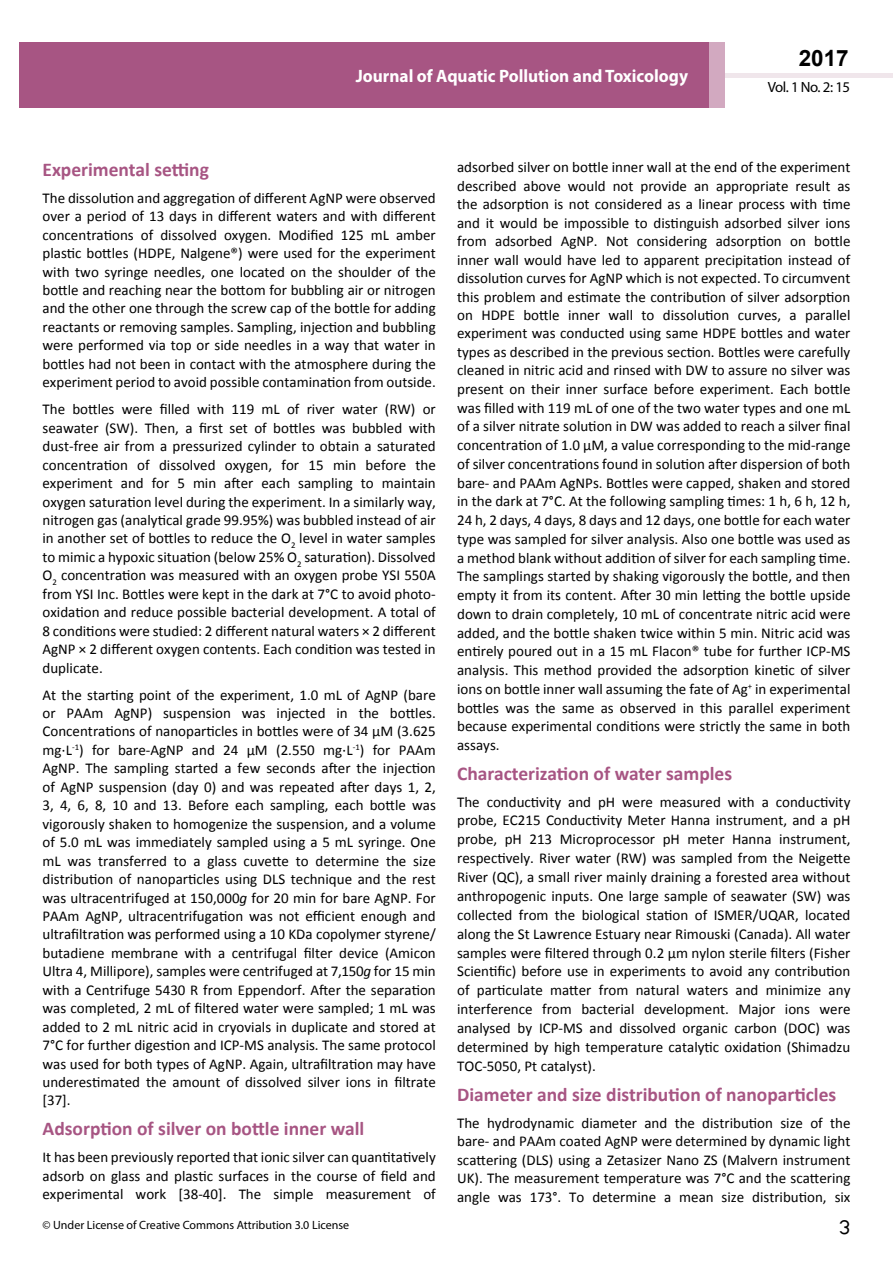
<style>
.page{position:relative;width:893px;height:1263px;background:#fff}
.page>*{position:absolute;margin:0;border:0;box-sizing:border-box;transform-origin:0 0}
.t1{font:25.5px "Tunga";color:#000}
.t2{font:700 22.5px "Arial";color:#000}
.t3{font:700 19.5px "Calibri";color:#a75583}
.t4{font:700 18px "Myriad Pro";color:#fff;scale:.96 1}
.t5{font:15px/18.5px "Calibri";color:#000;text-align:justify}
.t6{font:14.85px "Myriad Pro";letter-spacing:-.03em;color:#000}
.t7{font:12px "Myriad Pro";color:#000}
.s1{font-family:"Cambria Math"}
.s2{font-style:italic}
</style>
<div class="page">
<div style="left:725px;top:73px;width:168px;height:5px;background:#f0e6eb"></div>
<div style="left:19px;top:42px;width:690px;height:66px;background:#a75583"></div>
<div style="left:709px;top:42px;width:16px;height:66px;background:#d2a9c0"></div>
<p class="t4" style="left:356px;top:64px;width:348px">Journal of Aquatic Pollution and Toxicology</p>
<p class="t4" style="left:585px;top:74px;width:128px">ISSN 1698-9465</p>
<h2 class="t2" style="left:799px;top:43px;width:52px">2017</h2>
<p class="t6" style="left:768px;top:78px;width:84px">Vol. 1 No. 2: 15</p>
<h3 class="t3" style="left:43px;top:157px;width:168px">Experimental setting</h3>
<p class="t5" style="left:43px;top:189px;width:395px">The dissolution and aggregation of different AgNP were observed over a period of 13 days in different waters and with different concentrations of dissolved oxygen. Modified 125 mL amber plastic bottles (HDPE, Nalgene®) were used for the experiment with two syringe needles, one located on the shoulder of the bottle and reaching near the bottom for bubbling air or nitrogen and the other one through the screw cap of the bottle for adding reactants or removing samples. Sampling, injection and bubbling were performed via top or side needles in a way that water in bottles had not been in contact with the atmosphere during the experiment period to avoid possible contamination from outside.</p>
<p class="t5" style="left:43px;top:400px;width:395px">The bottles were filled with 119 mL of river water (RW) or seawater (SW). Then, a first set of bottles was bubbled with dust-free air from a pressurized cylinder to obtain a saturated concentration of dissolved oxygen, for 15 min before the experiment and for 5 min after each sampling to maintain oxygen saturation level during the experiment. In a similarly way, nitrogen gas (analytical grade 99.95%) was bubbled instead of air in another set of bottles to reduce the O<sub>2</sub> level in water samples to mimic a hypoxic situation (below 25% O<sub>2</sub> saturation). Dissolved O<sub>2</sub> concentration was measured with an oxygen probe YSI 550A from YSI Inc. Bottles were kept in the dark at 7°C to avoid photo&shy;oxidation and reduce possible bacterial development. A total of 8 conditions were studied: 2 different natural waters × 2 different AgNP × 2 different oxygen contents. Each condition was tested in duplicate.</p>
<p class="t5" style="left:43px;top:685px;width:395px">At the starting point of the experiment, 1.0 mL of AgNP (bare or PAAm AgNP) suspension was injected in the bottles.<br>Concentrations of nanoparticles in bottles were of 34 µM (3.625 mg<span class="s1">⋅</span>L<sup>-1</sup>) for bare-AgNP and 24 µM (2.550 mg<span class="s1">⋅</span>L<sup>-1</sup>) for PAAm AgNP. The sampling started a few seconds after the injection of AgNP suspension (day 0) and was repeated after days 1, 2, 3, 4, 6, 8, 10 and 13. Before each sampling, each bottle was vigorously shaken to homogenize the suspension, and a volume of 5.0 mL was immediately sampled using a 5 mL syringe. One mL was transferred to a glass cuvette to determine the size distribution of nanoparticles using DLS technique and the rest was ultracentrifuged at 150,000<span class="s2">g</span> for 20 min for bare AgNP. For PAAm AgNP, ultracentrifugation was not efficient enough and ultrafiltration was performed using a 10 KDa copolymer styrene/ butadiene membrane with a centrifugal filter device (Amicon Ultra 4, Millipore), samples were centrifuged at 7,150<span class="s2">g</span> for 15 min with a Centrifuge 5430 R from Eppendorf. After the separation was completed, 2 mL of filtered water were sampled; 1 mL was added to 2 mL nitric acid in cryovials in duplicate and stored at 7°C for further digestion and ICP-MS analysis. The same protocol was used for both types of AgNP. Again, ultrafiltration may have underestimated the amount of dissolved silver ions in filtrate [37].</p>
<h3 class="t3" style="left:43px;top:1116px;width:323px">Adsorption of silver on bottle inner wall</h3>
<p class="t5" style="left:43px;top:1148px;width:395px">It has been previously reported that ionic silver can quantitatively adsorb on glass and plastic surfaces in the course of field and experimental work [38-40]. The simple measurement of</p>
<p class="t5" style="left:457px;top:158px;width:395px">adsorbed silver on bottle inner wall at the end of the experiment described above would not provide an appropriate result as the adsorption is not considered as a linear process with time and it would be impossible to distinguish adsorbed silver ions from adsorbed AgNP. Not considering adsorption on bottle inner wall would have led to apparent precipitation instead of dissolution curves for AgNP which is not expected. To circumvent this problem and estimate the contribution of silver adsorption on HDPE bottle inner wall to dissolution curves, a parallel experiment was conducted using same HDPE bottles and water types as described in the previous section. Bottles were carefully cleaned in nitric acid and rinsed with DW to assure no silver was present on their inner surface before experiment. Each bottle was filled with 119 mL of one of the two water types and one mL of a silver nitrate solution in DW was added to reach a silver final concentration of 1.0 µM, a value corresponding to the mid-range of silver concentrations found in solution after dispersion of both bare- and PAAm AgNPs. Bottles were capped, shaken and stored in the dark at 7°C. At the following sampling times: 1 h, 6 h, 12 h, 24 h, 2 days, 4 days, 8 days and 12 days, one bottle for each water type was sampled for silver analysis. Also one bottle was used as a method blank without addition of silver for each sampling time.<br>The samplings started by shaking vigorously the bottle, and then empty it from its content. After 30 min letting the bottle upside down to drain completely, 10 mL of concentrate nitric acid were added, and the bottle shaken twice within 5 min. Nitric acid was entirely poured out in a 15 mL Flacon® tube for further ICP-MS analysis. This method provided the adsorption kinetic of silver ions on bottle inner wall assuming the fate of Ag<sup>+</sup> in experimental bottles was the same as observed in this parallel experiment because experimental conditions were strictly the same in both assays.</p>
<h3 class="t3" style="left:457px;top:761px;width:277px">Characterization of water samples</h3>
<p class="t5" style="left:457px;top:792px;width:395px;line-height:18.9px">The conductivity and pH were measured with a conductivity probe, EC215 Conductivity Meter Hanna instrument, and a pH probe, pH 213 Microprocessor pH meter Hanna instrument, respectively. River water (RW) was sampled from the Neigette River (QC), a small river mainly draining a forested area without anthropogenic inputs. One large sample of seawater (SW) was collected from the biological station of ISMER/UQAR, located along the St Lawrence Estuary near Rimouski (Canada). All water samples were filtered through 0.2 µm nylon sterile filters (Fisher Scientific) before use in experiments to avoid any contribution of particulate matter from natural waters and minimize any interference from bacterial development. Major ions were analysed by ICP-MS and dissolved organic carbon (DOC) was determined by high temperature catalytic oxidation (Shimadzu TOC-5050, Pt catalyst).</p>
<h3 class="t3" style="left:457px;top:1082px;width:381px">Diameter and size distribution of nanoparticles</h3>
<p class="t5" style="left:457px;top:1114px;width:395px">The hydrodynamic diameter and the distribution size of the bare- and PAAm coated AgNP were determined by dynamic light scattering (DLS) using a Zetasizer Nano ZS (Malvern instrument UK). The measurement temperature was 7°C and the scattering angle was 173°. To determine a mean size distribution, six</p>
<p class="t7" style="left:43px;top:1218px;width:308px">© Under License of Creative Commons Attribution 3.0 License</p>
<h1 class="t1" style="left:839px;top:1210px;width:13px">3</h1>
</div>
